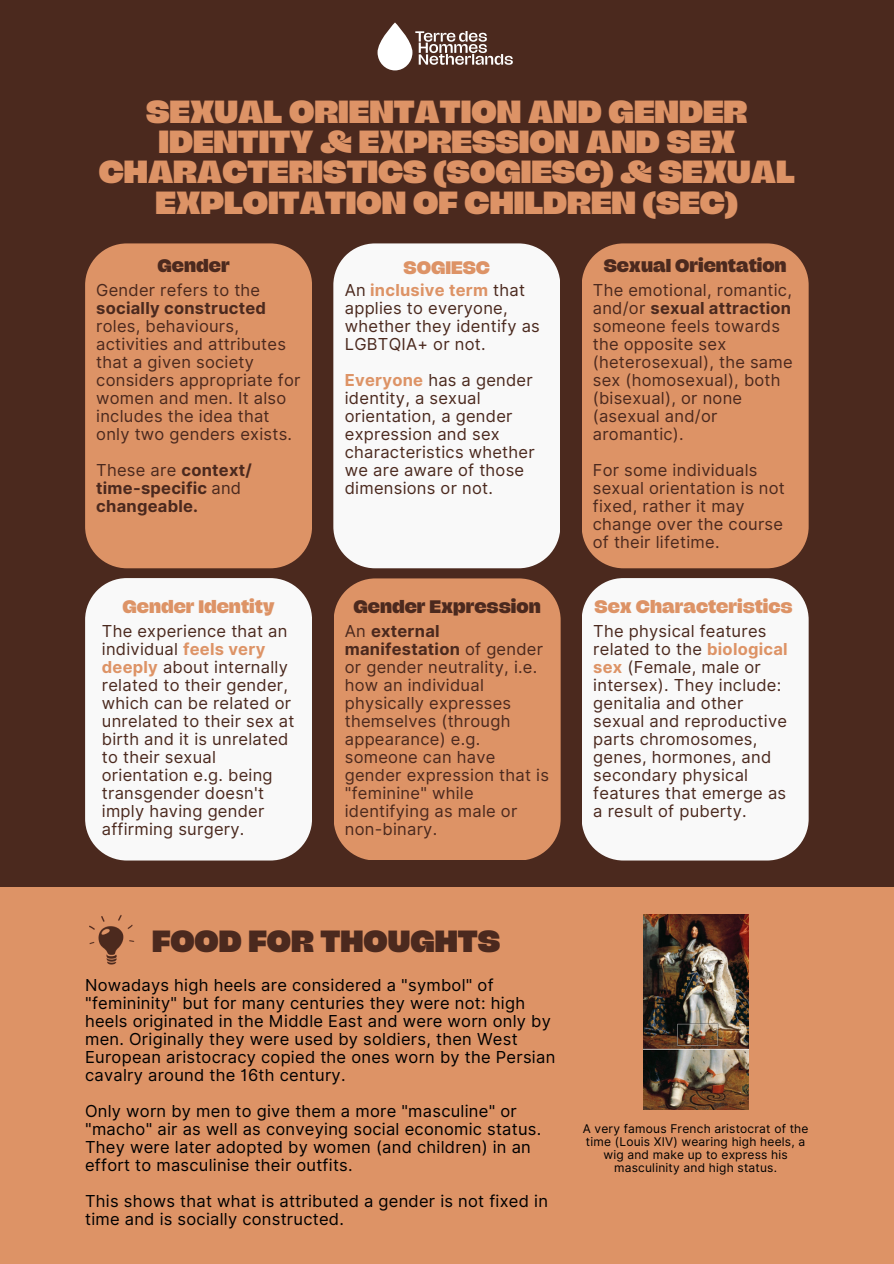
<style>
.page{position:relative;width:894px;height:1264px;background:#fff}
.page>*{position:absolute;margin:0;border:0;box-sizing:border-box;transform-origin:0 0}
.t1{font:800 34.5px/30.3px "Bunch";color:#dd9366;text-align:center}
.t2{font:800 33px "Bunch";color:#4b291e}
.t3{font:800 19.5px "Bunch";color:#4b291e}
.t4{font:800 19.5px "Bunch";color:#dd9366}
.t5{font:16.5px/18px "Inter";letter-spacing:.015em;color:#4b291e}
.t6{font:16.5px/18px "Inter";letter-spacing:.015em;color:#000}
.t7{font:700 16.5px/18px "Inter";letter-spacing:.015em;color:#4b291e}
.t8{font:12px/13px "Inter";letter-spacing:.015em;color:#000;text-align:center}
.s1{font-weight:700}
.s2{font-weight:400}
.s3{font-weight:700;color:#dd9366}
</style>
<div class="page">
<div style="left:0;top:0;width:893px;height:1263px;background:#4b291e"></div>
<svg style="left:377px;top:22px;width:35px;height:48px"></svg>
<svg style="left:415px;top:31px;width:97px;height:34px"></svg>
<div style="left:85px;top:243px;width:227px;height:325px;background:#dd9366"></div>
<div style="left:333px;top:243px;width:227px;height:325px;background:#f9f9f9"></div>
<div style="left:582px;top:243px;width:226px;height:325px;background:#dd9366"></div>
<div style="left:334px;top:578px;width:226px;height:282px;background:#dd9366"></div>
<div style="left:582px;top:578px;width:226px;height:282px;background:#f9f9f9"></div>
<div style="left:0;top:887px;width:893px;height:376px;background:#dd9366"></div>
<img style="left:643px;top:914px;width:104px;height:195px">
<div style="left:85px;top:578px;width:227px;height:282px;background:#f9f9f9"></div>
<img style="left:89px;top:915px;width:45px;height:49px">
<h4 class="t1" style="left:99px;top:95px;width:697px">SEXUAL ORIENTATION AND GENDER<br>IDENTITY &amp; EXPRESSION AND SEX<br>CHARACTERISTICS (SOGIESC) &amp; SEXUAL<br>EXPLOITATION OF CHILDREN (SEC)</h4>
<h4 class="t3" style="left:157px;top:255px;width:74px">Gender</h4>
<h2 class="t4" style="left:403px;top:257px;width:88px">SOGIESC</h2>
<h4 class="t3" style="left:603px;top:255px;width:184px">Sexual Orientation</h4>
<h3 class="t5" style="left:96px;top:281px;width:206px">Gender refers to the <span class="s1">socially constructed </span>roles, behaviours, activities and attributes that a given society considers appropriate for women and men. It also includes the idea that only two genders exists.</h3>
<h4 class="t7" style="left:96px;top:461px;width:157px"><span class="s2">These are</span> context/ time-specific <span class="s2">and </span>changeable.</h4>
<h4 class="t5" style="left:345px;top:281px;width:196px">An <span class="s3">inclusive term</span> that applies to everyone, whether they identify as<br>LGBTQIA+ or not.</h4>
<h3 class="t5" style="left:345px;top:371px;width:191px"><span class="s3">Everyone</span> has a gender identity, a sexual orientation, a gender expression and sex characteristics whether we are aware of those dimensions or not.</h3>
<h3 class="t5" style="left:592px;top:281px;width:201px">The emotional, romantic, and/or <span class="s1">sexual attraction </span>someone feels towards the opposite sex (heterosexual), the same sex (homosexual), both (bisexual), or none (asexual and/or aromantic).</h3>
<h4 class="t5" style="left:592px;top:461px;width:193px">For some individuals sexual orientation is not fixed, rather it may change over the course of their lifetime.</h4>
<p class="t4" style="left:122px;top:595px;width:154px">Gender Identity</p>
<h4 class="t5" style="left:102px;top:622px;width:194px">The experience that an individual <span class="s3">feels very deeply</span> about internally related to their gender, which can be related or unrelated to their sex at birth and it is unrelated to their sexual orientation e.g. being transgender doesn't imply having gender affirming surgery.</h4>
<h4 class="t3" style="left:353px;top:595px;width:189px">Gender Expression</h4>
<p class="t4" style="left:594px;top:595px;width:200px">Sex Characteristics</p>
<h1 class="t5" style="left:345px;top:622px;width:205px">An <span class="s1">external manifestation</span> of gender or gender neutrality, i.e. how an individual physically expresses themselves (through appearance) e.g. someone can have gender expression that is "feminine" while identifying as male or non-binary.</h1>
<h4 class="t5" style="left:593px;top:622px;width:196px">The physical features related to the <span class="s3">biological sex</span> (Female, male or intersex). They include: genitalia and other sexual and reproductive parts chromosomes, genes, hormones, and secondary physical features that emerge as a result of puberty.</h4>
<h1 class="t2" style="left:152px;top:923px;width:349px">FOOD FOR THOUGHTS</h1>
<h3 class="t6" style="left:85px;top:975px;width:471px">Nowadays high heels are considered a "symbol" of "femininity" but for many centuries they were not: high heels originated in the Middle East and were worn only by men. Originally they were used by soldiers, then West European aristocracy copied the ones worn by the Persian cavalry around the 16th century.</h3>
<h4 class="t6" style="left:85px;top:1101px;width:457px">Only worn by men to give them a more "masculine" or "macho" air as well as conveying social economic status.<br>They were later adopted by women (and children) in an effort to masculinise their outfits.</h4>
<h4 class="t6" style="left:85px;top:1191px;width:464px">This shows that what is attributed a gender is not fixed in time and is socially constructed.</h4>
<h4 class="t8" style="left:582px;top:1121px;width:227px">A very famous French aristocrat of the time (Louis XIV) wearing high heels, a wig and make up to express his masculinity and high status.</h4>
</div>
